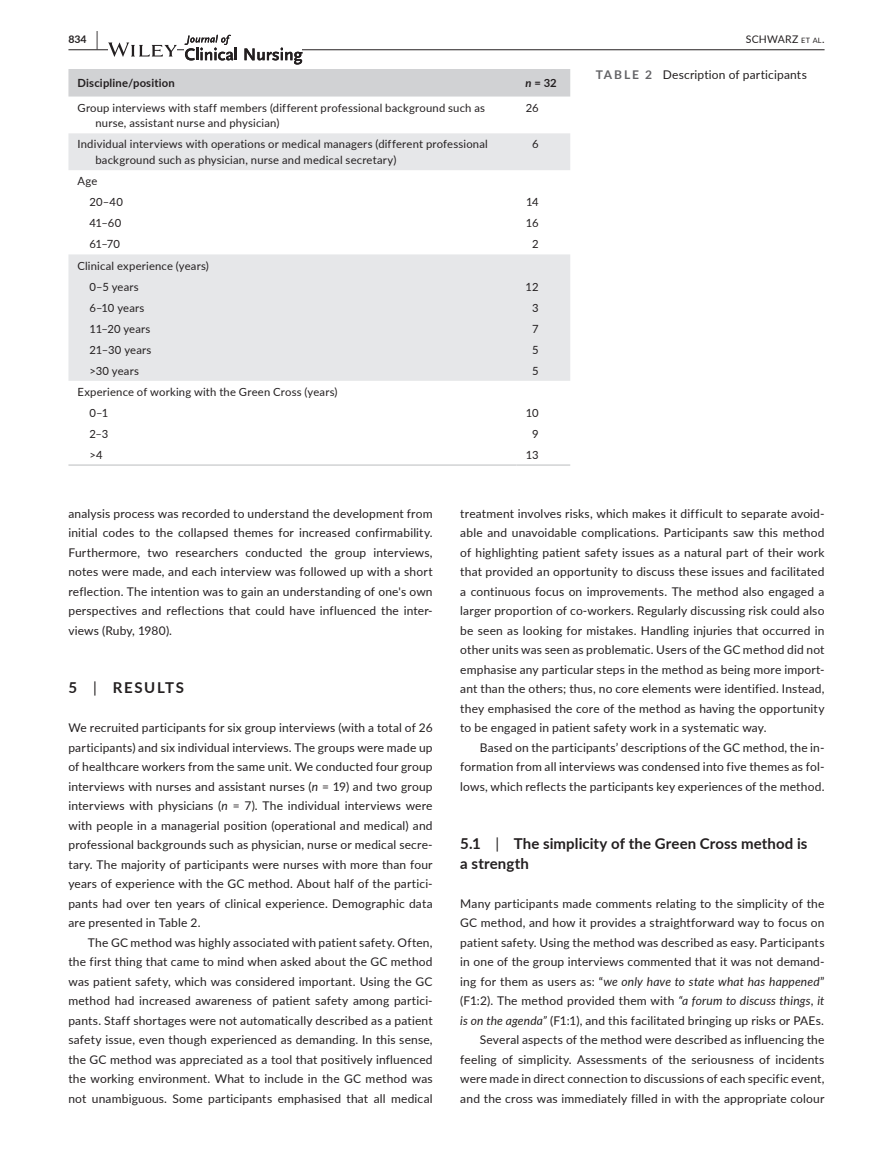
<style>
.page{position:relative;width:893px;height:1174px;background:#fff}
.page>*{position:absolute;margin:0;border:0;box-sizing:border-box;transform-origin:0 0}
.t1{font:700 15px/19.5px "Lato";letter-spacing:.01em;color:#231f20}
.t2{font:700 15px "Lato";letter-spacing:.105em;color:#231f20}
.t3{font:12px/19.5px "Lato";letter-spacing:.015em;color:#231f20;text-align:justify}
.t4{font:11.25px/21px "Lato";letter-spacing:.015em;color:#231f20}
.t5{font:700 11.25px "Lato";letter-spacing:.015em;color:#231f20}
.t6{font:10.5px "Lato";letter-spacing:.02em;color:#231f20}
.t7{font:700 10.5px "Lato";color:#231f20}
.s1{font-size:19.5px}
.s2{font-size:7.35px}
.s3{font-style:italic}
.s4{font-weight:700;color:#636366}
.s5{font-weight:400}
</style>
<div class="page">
<hr style="left:68px;top:49px;width:756px;height:1px;background:#231f20">
<svg style="left:68px;top:35px;width:502px;height:62px"></svg>
<svg style="left:68px;top:133px;width:502px;height:248px;fill:#e6e7e9"></svg>
<hr style="left:68px;top:464px;width:449px;height:2px;background:#d1d2d4">
<hr style="left:517px;top:464px;width:53px;height:2px;background:#d1d2d4">
<p class="t7" style="left:68px;top:31px;width:31px">834 <span class="s1">|</span></p>
<p class="t6" style="left:746px;top:31px;width:80px">SCHWARZ <span class="s2">et al</span>.</p>
<p class="t5" style="left:77px;top:75px;width:99px">Discipline/position</p>
<p class="t5" style="left:526px;top:75px;width:33px"><span class="s3">n</span>=32</p>
<p class="t4" style="left:95px;top:99px;width:391px;line-height:15.8px;text-indent:-18px">Group interviews with staff members (different professional background such as nurse, assistant nurse and physician)</p>
<p class="t4" style="left:526px;top:96px;width:14px">26</p>
<p class="t4" style="left:95px;top:136px;width:394px;line-height:15.8px;text-indent:-18px">Individual interviews with operations or medical managers (different professional background such as physician, nurse and medical secretary)</p>
<p class="t4" style="left:532px;top:133px;width:8px">6</p>
<p class="t4" style="left:89px;top:170px;width:35px;text-indent:-12px">Age<br>20–40</p>
<p class="t4" style="left:526px;top:191px;width:14px">14</p>
<p class="t4" style="left:89px;top:212px;width:33px">41–60</p>
<p class="t4" style="left:526px;top:212px;width:14px">16</p>
<p class="t4" style="left:89px;top:233px;width:32px">61–70</p>
<p class="t4" style="left:532px;top:233px;width:8px">2</p>
<p class="t4" style="left:89px;top:254px;width:121px;text-indent:-12px">Clinical experience (years)<br>0–5 years</p>
<p class="t4" style="left:526px;top:275px;width:15px">12</p>
<p class="t4" style="left:89px;top:296px;width:56px">6–10 years</p>
<p class="t4" style="left:532px;top:296px;width:8px">3</p>
<p class="t4" style="left:89px;top:318px;width:63px">11–20 years</p>
<p class="t4" style="left:532px;top:318px;width:8px">7</p>
<p class="t4" style="left:89px;top:339px;width:63px">21–30 years</p>
<p class="t4" style="left:532px;top:339px;width:8px">5</p>
<p class="t4" style="left:89px;top:360px;width:51px">&gt;30 years</p>
<p class="t4" style="left:532px;top:360px;width:8px">5</p>
<p class="t4" style="left:89px;top:381px;width:250px;text-indent:-12px">Experience of working with the Green Cross (years)<br>0–1</p>
<p class="t4" style="left:526px;top:402px;width:14px">10</p>
<p class="t4" style="left:89px;top:423px;width:20px">2–3</p>
<p class="t4" style="left:532px;top:423px;width:8px">9</p>
<p class="t4" style="left:89px;top:444px;width:15px">&gt;4</p>
<p class="t4" style="left:526px;top:444px;width:14px">13</p>
<p class="t3" style="left:596px;top:64px;width:213px"><span class="s4">TABLE 2</span> Description of participants</p>
<p class="t3" style="left:68px;top:503px;width:366px">analysis process was recorded to understand the development from initial codes to the collapsed themes for increased confirmability.<br>Furthermore, two researchers conducted the group interviews, notes were made, and each interview was followed up with a short reflection. The intention was to gain an understanding of one's own perspectives and reflections that could have influenced the inter&shy;views (Ruby, 1980).</p>
<p class="t2" style="left:68px;top:677px;width:117px">5 <span class="s5">|</span> RESULTS</p>
<p class="t3" style="left:68px;top:717px;width:366px">We recruited participants for six group interviews (with a total of 26 participants) and six individual interviews. The groups were made up of healthcare workers from the same unit. We conducted four group interviews with nurses and assistant nurses (<span class="s3">n</span> = 19) and two group interviews with physicians (<span class="s3">n</span> = 7). The individual interviews were with people in a managerial position (operational and medical) and professional backgrounds such as physician, nurse or medical secre&shy;tary. The majority of participants were nurses with more than four years of experience with the GC method. About half of the partici&shy;pants had over ten years of clinical experience. Demographic data are presented in Table 2.</p>
<p class="t3" style="left:68px;top:932px;width:366px;text-indent:20px">The GC method was highly associated with patient safety. Often, the first thing that came to mind when asked about the GC method was patient safety, which was considered important. Using the GC method had increased awareness of patient safety among partici&shy;pants. Staff shortages were not automatically described as a patient safety issue, even though experienced as demanding. In this sense, the GC method was appreciated as a tool that positively influenced the working environment. What to include in the GC method was not unambiguous. Some participants emphasised that all medical</p>
<p class="t3" style="left:460px;top:503px;width:366px">treatment involves risks, which makes it difficult to separate avoid&shy;able and unavoidable complications. Participants saw this method of highlighting patient safety issues as a natural part of their work that provided an opportunity to discuss these issues and facilitated a continuous focus on improvements. The method also engaged a larger proportion of co-workers. Regularly discussing risk could also be seen as looking for mistakes. Handling injuries that occurred in other units was seen as problematic. Users of the GC method did not emphasise any particular steps in the method as being more import&shy;ant than the others; thus, no core elements were identified. Instead, they emphasised the core of the method as having the opportunity to be engaged in patient safety work in a systematic way.</p>
<p class="t3" style="left:460px;top:737px;width:366px;text-indent:20px">Based on the participants’ descriptions of the GC method, the in&shy;formation from all interviews was condensed into five themes as fol&shy;lows, which reflects the participants key experiences of the method.</p>
<p class="t1" style="left:460px;top:833px;width:349px">5.1 <span class="s5">|</span> The simplicity of the Green Cross method is a strength</p>
<p class="t3" style="left:460px;top:893px;width:366px;text-align:right">Many participants made comments relating to the simplicity of the GC method, and how it provides a straightforward way to focus on patient safety. Using the method was described as easy. Participants in one of the group interviews commented that it was not demand&shy;ing for them as users as: “<span class="s3">we only have to state what has happened</span>” (F1:2). The method provided them with <span class="s3">“a forum to discuss things</span>, <span class="s3">it is on the agenda”</span> (F1:1), and this facilitated bringing up risks or PAEs.<br>Several aspects of the method were described as influencing the feeling of simplicity. Assessments of the seriousness of incidents were made in direct connection to discussions of each specific event, and the cross was immediately filled in with the appropriate colour</p>
</div>
